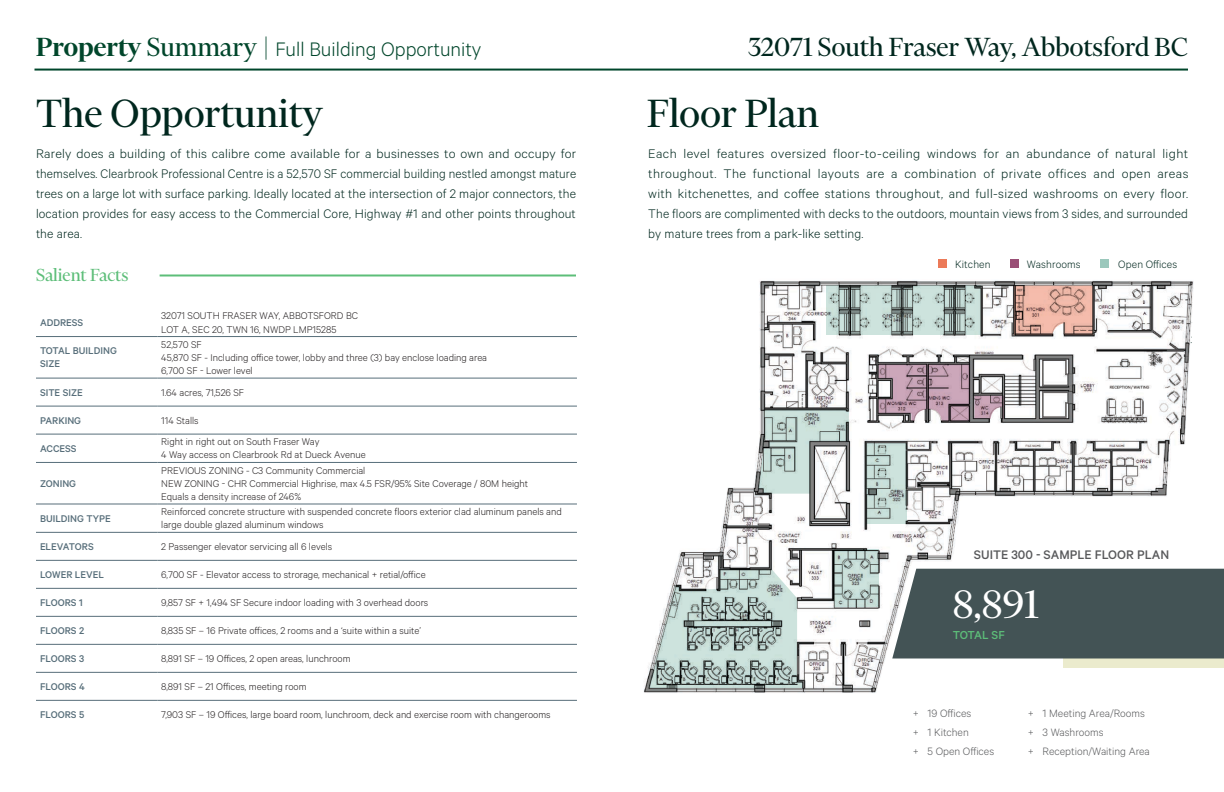
<style>
.page{position:relative;width:1224px;height:792px;background:#fff}
.page>*{position:absolute;margin:0;border:0;box-sizing:border-box;transform-origin:0 0}
.t1{font:45.4px "Financier Display";color:#fff}
.t2{font:45px "Financier Display";color:#00271e}
.Heading_Large{font:30px "Financier Display";color:#00271e}
.Heading_Large-2{font:300 22px "Calibre";color:#00462b}
.t3{font:20px "Financier Display";color:#5dbe79}
.Body_Copy{font:300 14px/20px "Calibre";letter-spacing:.01em;color:#00271e;text-align:justify;scale:1.04 1}
.t4{font:500 14px "Calibre";color:#58595b}
.t5{font:500 13px "Calibre";letter-spacing:-.035em;color:#5dbe79}
.t6{font:300 12px "Calibre";color:#58595b}
.Body_Copy-2{font:300 12px "Calibre";letter-spacing:.01em;color:#00271e}
.t7{font:300 11px/13.2px "Calibre";color:#231f20}
.t8{font:500 11px/13.2px "Calibre";color:#576e7a}
.s1{font-family:"Financier Display";font-weight:600;font-size:30px}
.s2{font-family:"Financier Display";font-weight:400;font-size:30px}
</style>
<div class="page">
<div style="left:938px;top:260px;width:9px;height:8px;background:#ec7a59"></div>
<div style="left:1010px;top:260px;width:8px;height:8px;background:#9a4f76"></div>
<div style="left:1100px;top:260px;width:8px;height:8px;background:#9bc8bc"></div>
<div style="left:1063px;top:658px;width:161px;height:10px;background:#ebebcd"></div>
<div style="left:1194px;top:569px;width:30px;height:90px;background:#435355"></div>
<img style="left:643px;top:280px;width:551px;height:413px">
<svg style="left:1014px;top:285px;width:79px;height:50px;background:#d2a395"></svg>
<svg style="left:878px;top:364px;width:126px;height:58px;background:#ad97a3"></svg>
<svg style="left:758px;top:409px;width:91px;height:85px"></svg>
<svg style="left:866px;top:443px;width:41px;height:81px;background:#b1c4bf"></svg>
<svg style="left:834px;top:549px;width:45px;height:58px;background:#aabdb8"></svg>
<svg style="left:648px;top:569px;width:155px;height:119px;background:#b2c1bd"></svg>
<svg style="left:826px;top:285px;width:155px;height:50px;background:#a4b6b1"></svg>
<hr style="left:34px;top:69px;width:1154px;height:2px;background:#00462b">
<hr style="left:36px;top:336px;width:121px;height:1px;background:#576e7a">
<hr style="left:157px;top:336px;width:420px;height:1px;background:#576e7a">
<hr style="left:36px;top:378px;width:121px;height:1px;background:#576e7a">
<hr style="left:157px;top:378px;width:420px;height:1px;background:#576e7a">
<hr style="left:36px;top:406px;width:121px;height:1px;background:#576e7a">
<hr style="left:157px;top:406px;width:420px;height:1px;background:#576e7a">
<hr style="left:36px;top:434px;width:121px;height:1px;background:#576e7a">
<hr style="left:157px;top:434px;width:420px;height:1px;background:#576e7a">
<hr style="left:36px;top:462px;width:121px;height:1px;background:#576e7a">
<hr style="left:157px;top:462px;width:420px;height:1px;background:#576e7a">
<hr style="left:36px;top:504px;width:121px;height:1px;background:#576e7a">
<hr style="left:157px;top:504px;width:420px;height:1px;background:#576e7a">
<hr style="left:36px;top:532px;width:121px;height:1px;background:#576e7a">
<hr style="left:157px;top:532px;width:420px;height:1px;background:#576e7a">
<hr style="left:36px;top:560px;width:121px;height:1px;background:#576e7a">
<hr style="left:157px;top:560px;width:420px;height:1px;background:#576e7a">
<hr style="left:36px;top:588px;width:121px;height:1px;background:#576e7a">
<hr style="left:157px;top:588px;width:420px;height:1px;background:#576e7a">
<hr style="left:36px;top:616px;width:121px;height:1px;background:#576e7a">
<hr style="left:157px;top:616px;width:420px;height:1px;background:#576e7a">
<hr style="left:36px;top:644px;width:121px;height:1px;background:#576e7a">
<hr style="left:157px;top:644px;width:420px;height:1px;background:#576e7a">
<hr style="left:36px;top:672px;width:121px;height:1px;background:#576e7a">
<hr style="left:157px;top:672px;width:420px;height:1px;background:#576e7a">
<hr style="left:36px;top:700px;width:121px;height:1px;background:#576e7a">
<hr style="left:157px;top:700px;width:420px;height:1px;background:#576e7a">
<hr style="left:160px;top:274px;width:416px;height:2px;background:#5dbe79">
<p class="Heading_Large-2" style="left:36px;top:36px;width:447px"><span class="s1">Property</span> <span class="s2">Summary |</span> Full Building Opportunity</p>
<p class="t2" style="left:36px;top:90px;width:289px">The Opportunity</p>
<p class="Body_Copy" style="left:36px;top:143px;width:521px">Rarely does a building of this calibre come available for a businesses to own and occupy for themselves. Clearbrook Professional Centre is a 52,570 SF commercial building nestled amongst mature trees on a large lot with surface parking. Ideally located at the intersection of 2 major connectors, the location provides for easy access to the Commercial Core, Highway #1 and other points throughout the area.</p>
<p class="t3" style="left:36px;top:265px;width:94px">Salient Facts</p>
<p class="t8" style="left:40px;top:316px;width:45px">ADDRESS</p>
<p class="t7" style="left:161px;top:309px;width:198px">32071 SOUTH FRASER WAY, ABBOTSFORD BC</p>
<p class="t7" style="left:161px;top:322px;width:177px">LOT A, SEC 20, TWN 16, NWDP LMP15285</p>
<p class="t8" style="left:40px;top:344px;width:78px">TOTAL BUILDING<br>SIZE</p>
<p class="t7" style="left:161px;top:337px;width:42px">52,570 SF</p>
<p class="t7" style="left:161px;top:350px;width:327px">45,870 SF - Including office tower, lobby and three (3) bay enclose loading area<br>6,700 SF - Lower level</p>
<p class="t8" style="left:40px;top:385px;width:44px">SITE SIZE</p>
<p class="t7" style="left:161px;top:385px;width:84px">1.64 acres, 71,526 SF</p>
<p class="t8" style="left:40px;top:413px;width:43px">PARKING</p>
<p class="t7" style="left:161px;top:413px;width:39px">114 Stalls</p>
<p class="t8" style="left:40px;top:442px;width:38px">ACCESS</p>
<p class="t7" style="left:161px;top:435px;width:206px">Right in right out on South Fraser Way<br>4 Way access on Clearbrook Rd at Dueck Avenue</p>
<p class="t8" style="left:40px;top:476px;width:38px">ZONING</p>
<p class="t7" style="left:161px;top:463px;width:206px">PREVIOUS ZONING - C3 Community Commercial</p>
<p class="t7" style="left:161px;top:476px;width:368px">NEW ZONING - CHR Commercial Highrise, max 4.5 FSR/95% Site Coverage / 80M height</p>
<p class="t7" style="left:161px;top:489px;width:141px">Equals a density increase of 246%</p>
<p class="t8" style="left:40px;top:511px;width:72px">BUILDING TYPE</p>
<p class="t7" style="left:161px;top:505px;width:402px">Reinforced concrete structure with suspended concrete floors exterior clad aluminum panels and large double glazed aluminum windows</p>
<p class="t8" style="left:40px;top:540px;width:55px">ELEVATORS</p>
<p class="t7" style="left:161px;top:539px;width:172px">2 Passenger elevator servicing all 6 levels</p>
<p class="t8" style="left:40px;top:568px;width:65px">LOWER LEVEL</p>
<p class="t7" style="left:161px;top:567px;width:266px">6,700 SF - Elevator access to strorage, mechanical + retial/office</p>
<p class="t8" style="left:40px;top:596px;width:44px">FLOORS 1</p>
<p class="t7" style="left:161px;top:595px;width:269px">9,857 SF + 1,494 SF Secure indoor loading with 3 overhead doors</p>
<p class="t8" style="left:40px;top:624px;width:46px">FLOORS 2</p>
<p class="t7" style="left:161px;top:623px;width:261px">8,835 SF – 16 Private offices, 2 rooms and a ‘suite within a suite’</p>
<p class="t8" style="left:40px;top:652px;width:46px">FLOORS 3</p>
<p class="t7" style="left:161px;top:651px;width:191px">8,891 SF – 19 Offices, 2 open areas, lunchroom</p>
<p class="t8" style="left:40px;top:680px;width:46px">FLOORS 4</p>
<p class="t7" style="left:161px;top:679px;width:147px">8,891 SF – 21 Offices, meeting room</p>
<p class="t8" style="left:40px;top:708px;width:46px">FLOORS 5</p>
<p class="t7" style="left:161px;top:707px;width:391px">7,903 SF – 19 Offices, large board room, lunchroom, deck and exercise room with changerooms</p>
<p class="Heading_Large" style="left:748px;top:31px;width:441px">32071 South Fraser Way, Abbotsford BC</p>
<p class="t2" style="left:647px;top:90px;width:173px">Floor Plan</p>
<p class="Body_Copy" style="left:648px;top:143px;width:521px">Each level features oversized floor-to-ceiling windows for an abundance of natural light throughout. The functional layouts are a combination of private offices and open areas with kitchenettes, and coffee stations throughout, and full-sized washrooms on every floor.<br>The floors are complimented with decks to the outdoors, mountain views from 3 sides, and surrounded by mature trees from a park-like setting.</p>
<p class="Body_Copy-2" style="left:955px;top:257px;width:37px">Kitchen</p>
<p class="Body_Copy-2" style="left:1027px;top:257px;width:55px">Washrooms</p>
<p class="Body_Copy-2" style="left:1118px;top:257px;width:61px">Open Offices</p>
<p class="t4" style="left:974px;top:546px;width:197px">SUITE 300 - SAMPLE FLOOR PLAN</p>
<p class="t1" style="left:953px;top:581px;width:87px">8,891</p>
<p class="t5" style="left:953px;top:627px;width:54px">TOTAL SF</p>
<p class="t6" style="left:913px;top:707px;width:60px">+ 19 Offices</p>
<p class="t6" style="left:913px;top:726px;width:58px">+ 1 Kitchen</p>
<p class="t6" style="left:913px;top:745px;width:83px">+ 5 Open Offices</p>
<p class="t6" style="left:1028px;top:707px;width:119px">+ 1 Meeting Area/Rooms</p>
<p class="t6" style="left:1028px;top:726px;width:77px">+ 3 Washrooms</p>
<p class="t6" style="left:1028px;top:745px;width:124px">+ Reception/Waiting Area</p>
</div>
